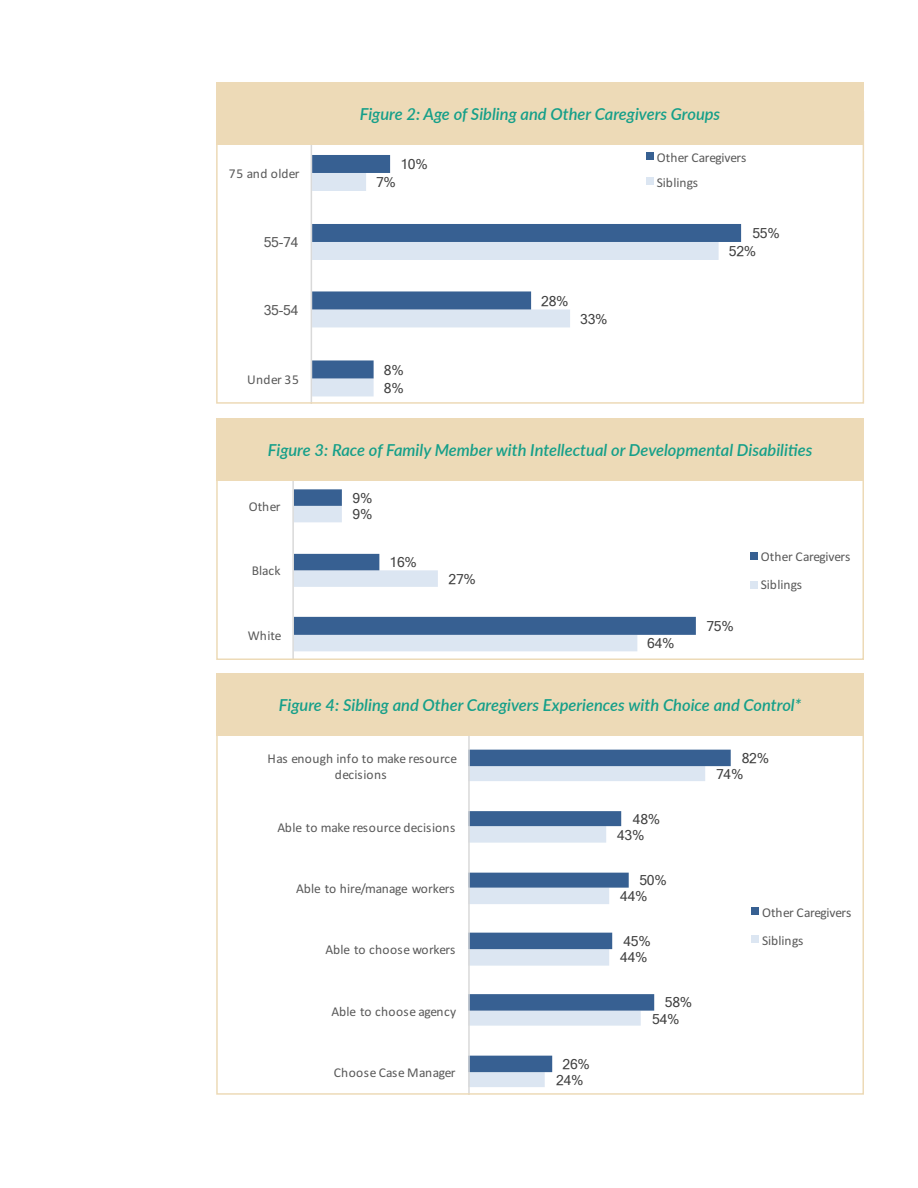
<style>
.page{position:relative;width:918px;height:1188px;background:#fff}
.page>*{position:absolute;margin:0;border:0;box-sizing:border-box;transform-origin:0 0}
.t1{font:italic 600 16.5px "Lato";color:#159f89}
.t2{font:13.5px/28.3px "Calibri";letter-spacing:-.005em;color:#595959}
.t3{font:13.5px "Mangal";letter-spacing:-.02em;color:#404040}
.t4{font:13.5px/16.5px "Calibri";letter-spacing:.02em;color:#595959;text-align:center}
.t5{font:13.5px "Calibri";letter-spacing:.025em;color:#595959}
.t6{font:13.5px "Mangal";letter-spacing:-.02em;color:#595959}
.t7{font:13.5px "Calibri";letter-spacing:.03em;color:#595959}
</style>
<div class="page">
<svg style="left:470px;top:1072px;width:82px;height:15px"></svg>
<svg style="left:470px;top:750px;width:261px;height:322px"></svg>
<hr style="left:468px;top:735px;width:2px;height:360px;background:#d9d9d9">
<div style="left:752px;top:907px;width:7px;height:8px;background:#376092"></div>
<div style="left:752px;top:936px;width:7px;height:7px;background:#dce6f2"></div>
<div style="left:216px;top:674px;width:648px;height:62px;background:#eddab7"></div>
<div style="left:294px;top:635px;width:343px;height:16px;background:#dce6f2"></div>
<svg style="left:294px;top:489px;width:402px;height:146px"></svg>
<hr style="left:292px;top:474px;width:2px;height:186px;background:#d9d9d9">
<div style="left:750px;top:552px;width:7px;height:8px;background:#376092"></div>
<div style="left:750px;top:581px;width:7px;height:7px;background:#dce6f2"></div>
<div style="left:216px;top:455px;width:648px;height:205px;border:2px solid #eddab7"></div>
<div style="left:216px;top:418px;width:648px;height:62px;background:#eddab7"></div>
<svg style="left:312px;top:378px;width:62px;height:18px"></svg>
<svg style="left:312px;top:155px;width:429px;height:223px"></svg>
<hr style="left:311px;top:138px;width:1px;height:266px;background:#d9d9d9">
<div style="left:647px;top:152px;width:7px;height:7px;background:#376092"></div>
<div style="left:647px;top:177px;width:7px;height:8px;background:#dce6f2"></div>
<div style="left:216px;top:82px;width:648px;height:63px;background:#eddab7"></div>
<p class="t7" style="left:229px;top:164px;width:72px">75 and older</p>
<p class="t6" style="left:264px;top:234px;width:36px">55-74</p>
<p class="t6" style="left:264px;top:303px;width:36px">35-54</p>
<p class="t2" style="left:247px;top:365px;width:53px">Under 35</p>
<p class="t1" style="left:360px;top:102px;width:362px">Figure 2: Age of Sibling and Other Caregivers Groups</p>
<p class="t3" style="left:400px;top:156px;width:29px">10%</p>
<p class="t3" style="left:376px;top:174px;width:21px">7%</p>
<p class="t3" style="left:384px;top:363px;width:21px">8%</p>
<p class="t3" style="left:384px;top:381px;width:21px">8%</p>
<p class="t3" style="left:541px;top:294px;width:29px">28%</p>
<p class="t3" style="left:580px;top:312px;width:29px">33%</p>
<p class="t2" style="left:657px;top:144px;width:91px;line-height:25px">Other Caregivers<br>Siblings</p>
<p class="t3" style="left:752px;top:225px;width:29px">55%</p>
<p class="t3" style="left:729px;top:243px;width:29px">52%</p>
<p class="t1" style="left:268px;top:438px;width:546px">Figure 3: Race of Family Member with Intellectual or Developmental Disabilities</p>
<p class="t2" style="left:249px;top:492px;width:33px">Other</p>
<p class="t2" style="left:252px;top:556px;width:30px">Black</p>
<p class="t2" style="left:248px;top:620px;width:35px">White</p>
<p class="t3" style="left:353px;top:490px;width:21px">9%</p>
<p class="t3" style="left:353px;top:507px;width:21px">9%</p>
<p class="t3" style="left:390px;top:554px;width:29px">16%</p>
<p class="t3" style="left:449px;top:571px;width:29px">27%</p>
<p class="t3" style="left:647px;top:635px;width:29px">64%</p>
<p class="t3" style="left:706px;top:618px;width:29px">75%</p>
<p class="t2" style="left:761px;top:542px;width:91px">Other Caregivers<br>Siblings</p>
<p class="t1" style="left:279px;top:693px;width:524px">Figure 4: Sibling and Other Caregivers Experiences with Choice and Control*</p>
<p class="t4" style="left:267px;top:749px;width:191px">Has enough info to make resource decisions</p>
<p class="t2" style="left:277px;top:813px;width:179px">Able to make resource decisions</p>
<p class="t2" style="left:296px;top:874px;width:160px">Able to hire/manage workers</p>
<p class="t2" style="left:326px;top:935px;width:131px">Able to choose workers</p>
<p class="t4" style="left:332px;top:1002px;width:126px">Able to choose agency</p>
<p class="t5" style="left:334px;top:1063px;width:123px">Choose Case Manager</p>
<p class="t3" style="left:563px;top:1056px;width:29px">26%</p>
<p class="t3" style="left:556px;top:1072px;width:29px">24%</p>
<p class="t3" style="left:633px;top:811px;width:29px">48%</p>
<p class="t3" style="left:617px;top:827px;width:29px">43%</p>
<p class="t3" style="left:639px;top:873px;width:29px">50%</p>
<p class="t3" style="left:620px;top:889px;width:29px">44%</p>
<p class="t3" style="left:623px;top:934px;width:29px">45%</p>
<p class="t3" style="left:620px;top:950px;width:29px">44%</p>
<p class="t3" style="left:665px;top:995px;width:29px">58%</p>
<p class="t3" style="left:652px;top:1011px;width:29px">54%</p>
<p class="t3" style="left:742px;top:750px;width:29px">82%</p>
<p class="t3" style="left:716px;top:766px;width:29px">74%</p>
<p class="t2" style="left:762px;top:898px;width:91px">Other Caregivers<br>Siblings</p>
</div>
